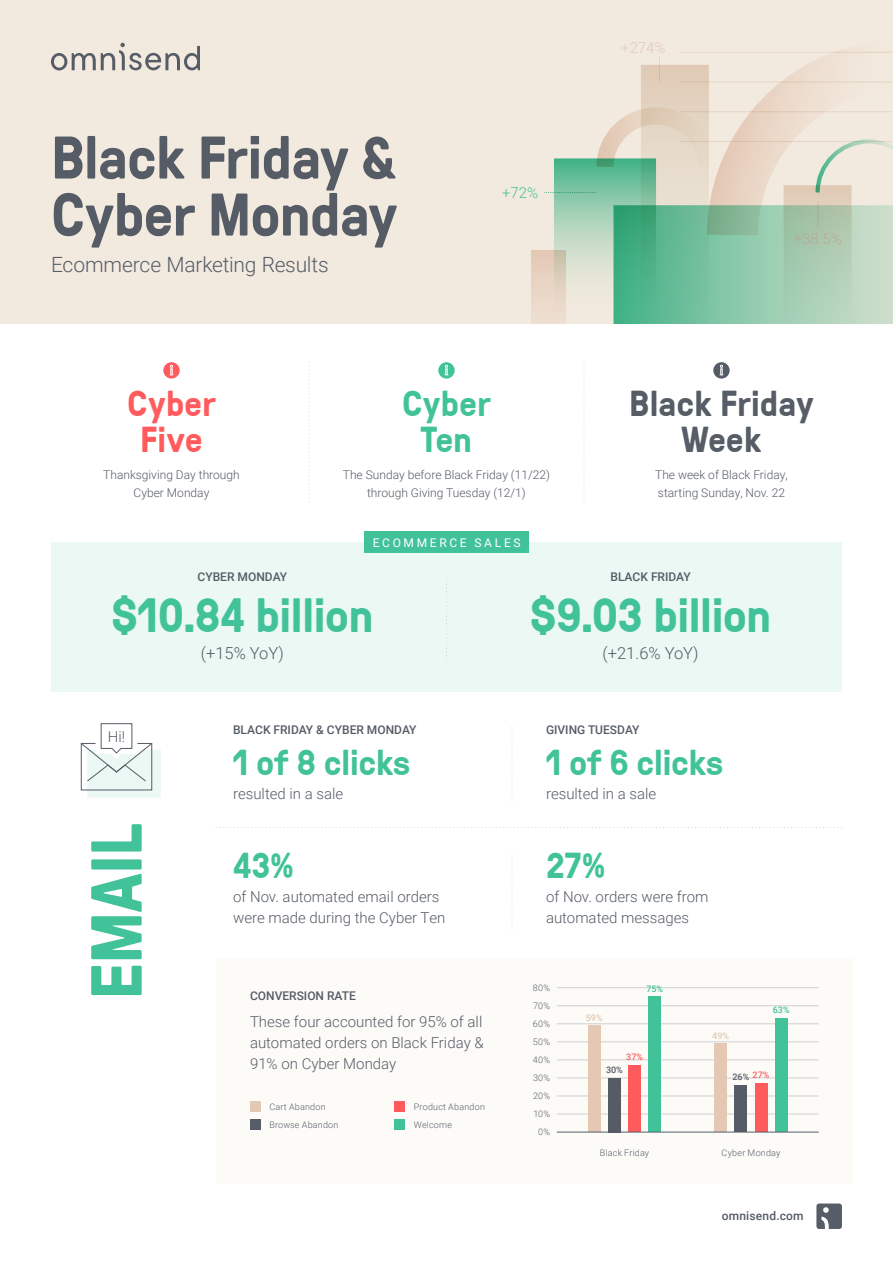
<style>
.page{position:relative;width:893px;height:1263px;background:#fff}
.page>*{position:absolute;margin:0;border:0;box-sizing:border-box;transform-origin:0 0}
.t1{font:700 72px "GT Pressura";letter-spacing:-.01em;color:#42c299}
.t2{font:700 60px/57px "GT Pressura";letter-spacing:-.02em;color:#555c66}
.t3{font:700 48px "GT Pressura";letter-spacing:-.02em;color:#42c299}
.t4{font:700 36px/36px "GT Pressura";letter-spacing:-.015em;color:#42c299;text-align:center}
.t5{font:700 36px/36px "GT Pressura";letter-spacing:-.005em;color:#565d67;text-align:center}
.t6{font:700 36px/36px "GT Pressura";color:#ff5b5d;text-align:center}
.t7{font:300 21px "Roboto";letter-spacing:-.01em;color:#565d67}
.t8{font:300 16.5px "Roboto";color:#555c66}
.t9{font:300 15px/21px "Roboto";color:#565d67}
.t10{font:300 15px "Roboto";color:#bea795}
.t11{font:300 15px "Roboto";color:#e4c8b4}
.t12{font:300 15px "Roboto";color:#42c299}
.t13{font:300 15px "Roboto";color:#555c67}
.t14{font:300 12px/18px "Roboto";color:#555c66;text-align:center}
.t15{font:500 12px "Roboto";color:#555c66}
.t16{font:12px "Roboto";letter-spacing:.22em;color:#fff}
.t17{font:500 12px "Roboto";letter-spacing:.02em;color:#555c66}
.t18{font:300 9px/18px "Roboto";letter-spacing:.025em;color:#565d67}
.t19{font:500 9px "Roboto";color:#555c66}
.t20{font:500 9px "Roboto";color:#e4c8b4}
.t21{font:500 9px "Roboto";color:#42c299}
.t22{font:500 9px "Roboto";color:#ff5b5d}
</style>
<div class="page">
<div style="left:51px;top:542px;width:790px;height:149px;background:#ebf8f3"></div>
<div style="left:0;top:0;width:893px;height:323px;background:#f3eadf"></div>
<svg style="left:709px;top:51px;width:184px;height:151px"></svg>
<svg style="left:641px;top:65px;width:68px;height:137px;fill:#e2d1be"></svg>
<div style="left:531px;top:250px;width:34px;height:73px;background:linear-gradient(to bottom,#e4c8b5,#eee0d3)"></div>
<div style="left:784px;top:185px;width:68px;height:138px;background:#e1cdb9"></div>
<svg style="left:554px;top:158px;width:102px;height:154px"></svg>
<svg style="left:815px;top:139px;width:78px;height:53px"></svg>
<svg style="left:596px;top:107px;width:120px;height:60px"></svg>
<hr style="left:680px;top:52px;width:213px;height:1px;background:#f3eadf">
<hr style="left:680px;top:82px;width:213px;height:1px;background:#f3eadf">
<hr style="left:680px;top:111px;width:213px;height:1px;background:#f3eadf">
<hr style="left:680px;top:141px;width:213px;height:1px;background:#f3eadf">
<svg style="left:545px;top:192px;width:51px;height:1px"></svg>
<svg style="left:659px;top:57px;width:1px;height:26px"></svg>
<svg style="left:613px;top:202px;width:280px;height:121px;background:#8dc5a7"></svg>
<div style="left:216px;top:958px;width:637px;height:225px;background:#fdfbf8"></div>
<svg style="left:51px;top:43px;width:149px;height:27px"></svg>
<svg style="left:816px;top:1203px;width:26px;height:26px"></svg>
<svg style="left:446px;top:577px;width:1px;height:82px"></svg>
<svg style="left:512px;top:730px;width:1px;height:72px"></svg>
<svg style="left:512px;top:853px;width:1px;height:72px"></svg>
<svg style="left:81px;top:723px;width:80px;height:74px"></svg>
<div style="left:364px;top:531px;width:164px;height:22px;background:#42c299"></div>
<hr style="left:557px;top:1114px;width:262px;height:1px;background:#cfcfd0">
<hr style="left:557px;top:1096px;width:262px;height:1px;background:#cfcfd0">
<hr style="left:557px;top:1078px;width:262px;height:1px;background:#cfcfd0">
<hr style="left:557px;top:1060px;width:262px;height:1px;background:#cfcfd0">
<hr style="left:557px;top:1041px;width:262px;height:1px;background:#cfcfd0">
<hr style="left:557px;top:1023px;width:262px;height:1px;background:#cfcfd0">
<hr style="left:557px;top:1005px;width:262px;height:1px;background:#cfcfd0">
<hr style="left:557px;top:987px;width:262px;height:1px;background:#cfcfd0">
<div style="left:648px;top:997px;width:13px;height:135px;background:#42c299"></div>
<div style="left:628px;top:1065px;width:13px;height:67px;background:#ff5b5d"></div>
<div style="left:608px;top:1078px;width:13px;height:54px;background:#555c66"></div>
<div style="left:588px;top:1025px;width:13px;height:107px;background:#e4c8b4"></div>
<div style="left:775px;top:1018px;width:13px;height:114px;background:#42c299"></div>
<div style="left:755px;top:1083px;width:12px;height:49px;background:#ff5b5d"></div>
<div style="left:734px;top:1085px;width:13px;height:47px;background:#555c66"></div>
<div style="left:714px;top:1044px;width:13px;height:88px;background:#e4c8b4"></div>
<hr style="left:557px;top:1132px;width:262px;height:1px;background:#555c66">
<svg style="left:309px;top:362px;width:1px;height:136px"></svg>
<svg style="left:163px;top:362px;width:17px;height:17px"></svg>
<svg style="left:170px;top:365px;width:3px;height:11px"></svg>
<svg style="left:438px;top:362px;width:17px;height:17px"></svg>
<svg style="left:445px;top:365px;width:3px;height:11px"></svg>
<svg style="left:713px;top:362px;width:17px;height:17px"></svg>
<svg style="left:720px;top:365px;width:3px;height:11px"></svg>
<svg style="left:216px;top:827px;width:626px;height:1px"></svg>
<svg style="left:584px;top:362px;width:1px;height:136px"></svg>
<div style="left:250px;top:1101px;width:11px;height:11px;background:#e4c8b4"></div>
<div style="left:250px;top:1119px;width:11px;height:11px;background:#565d67"></div>
<div style="left:395px;top:1101px;width:10px;height:11px;background:#ff5b5d"></div>
<div style="left:395px;top:1119px;width:10px;height:11px;background:#42c299"></div>
<h2 class="t2" style="left:51px;top:127px;width:348px">Black Friday &amp;<br>Cyber Monday</h2>
<h3 class="t7" style="left:51px;top:250px;width:279px">Ecommerce Marketing Results</h3>
<p class="t12" style="left:502px;top:182px;width:38px">+72%</p>
<h3 class="t6" style="left:127px;top:384px;width:90px">Cyber<br>Five</h3>
<p class="t14" style="left:103px;top:465px;width:138px">Thanksgiving Day through<br>Cyber Monday</p>
<p class="t15" style="left:198px;top:568px;width:91px">CYBER MONDAY</p>
<h3 class="t4" style="left:402px;top:384px;width:90px">Cyber<br>Ten</h3>
<p class="t14" style="left:343px;top:465px;width:209px">The Sunday before Black Friday (11/22) through Giving Tuesday (12/1)</p>
<p class="t16" style="left:373px;top:534px;width:149px">ECOMMERCE SALES</p>
<p class="t11" style="left:621px;top:37px;width:46px">+274%</p>
<p class="t10" style="left:794px;top:228px;width:50px">+38.5%</p>
<h3 class="t5" style="left:629px;top:384px;width:186px">Black Friday<br>Week</h3>
<p class="t14" style="left:655px;top:465px;width:134px;text-align:left">The week of Black Friday, starting Sunday, Nov. 22</p>
<p class="t15" style="left:610px;top:568px;width:82px">BLACK FRIDAY</p>
<h3 class="t3" style="left:111px;top:580px;width:264px">$10.84 billion</h3>
<p class="t8" style="left:201px;top:641px;width:85px">(+15% YoY)</p>
<p class="t13" style="left:108px;top:726px;width:19px">Hi!</p>
<h1 class="t1" style="left:64px;top:1000px;width:178px;rotate:-90deg">EMAIL</h1>
<p class="t15" style="left:233px;top:721px;width:185px">BLACK FRIDAY &amp; CYBER MONDAY</p>
<h3 class="t4" style="left:233px;top:743px;width:179px">1 of 8 clicks</h3>
<p class="t9" style="left:233px;top:782px;width:112px">resulted in a sale</p>
<h3 class="t4" style="left:233px;top:846px;width:63px">43%</h3>
<p class="t9" style="left:233px;top:886px;width:214px">of Nov. automated email orders were made during the Cyber Ten</p>
<p class="t15" style="left:250px;top:987px;width:107px">CONVERSION RATE</p>
<p class="t9" style="left:250px;top:1011px;width:235px;text-align:justify">These four accounted for 95% of all automated orders on Black Friday &amp; 91% on Cyber Monday</p>
<p class="t18" style="left:269px;top:1097px;width:71px">Cart Abandon<br>Browse Abandon</p>
<p class="t18" style="left:414px;top:1097px;width:73px">Product Abandon<br>Welcome</p>
<h3 class="t3" style="left:530px;top:580px;width:243px">$9.03 billion</h3>
<p class="t8" style="left:602px;top:641px;width:98px">(+21.6% YoY)</p>
<p class="t15" style="left:546px;top:721px;width:95px">GIVING TUESDAY</p>
<h3 class="t4" style="left:546px;top:743px;width:179px">1 of 6 clicks</h3>
<p class="t9" style="left:546px;top:782px;width:112px">resulted in a sale</p>
<h3 class="t4" style="left:546px;top:846px;width:61px">27%</h3>
<p class="t9" style="left:546px;top:886px;width:164px">of Nov. orders were from automated messages</p>
<p class="t18" style="left:533px;top:978px;width:19px">80%</p>
<p class="t18" style="left:533px;top:996px;width:19px">70%</p>
<p class="t18" style="left:533px;top:1014px;width:19px">60%</p>
<p class="t18" style="left:533px;top:1032px;width:19px">50%</p>
<p class="t18" style="left:533px;top:1050px;width:19px">40%</p>
<p class="t18" style="left:533px;top:1068px;width:19px">30%</p>
<p class="t18" style="left:533px;top:1086px;width:19px">20%</p>
<p class="t18" style="left:533px;top:1104px;width:18px">10%</p>
<p class="t18" style="left:538px;top:1122px;width:13px">0%</p>
<p class="t20" style="left:586px;top:1011px;width:18px">59%</p>
<p class="t21" style="left:646px;top:982px;width:18px">75%</p>
<p class="t22" style="left:626px;top:1051px;width:18px">37%</p>
<p class="t19" style="left:606px;top:1063px;width:18px">30%</p>
<p class="t20" style="left:712px;top:1029px;width:18px">49%</p>
<p class="t21" style="left:773px;top:1004px;width:18px">63%</p>
<p class="t19" style="left:732px;top:1070px;width:39px">26% <sup>27%</sup></p>
<p class="t18" style="left:600px;top:1143px;width:51px">Black Friday</p>
<p class="t18" style="left:722px;top:1143px;width:60px">Cyber Monday</p>
<p class="t17" style="left:722px;top:1208px;width:84px">omnisend.com</p>
</div>
